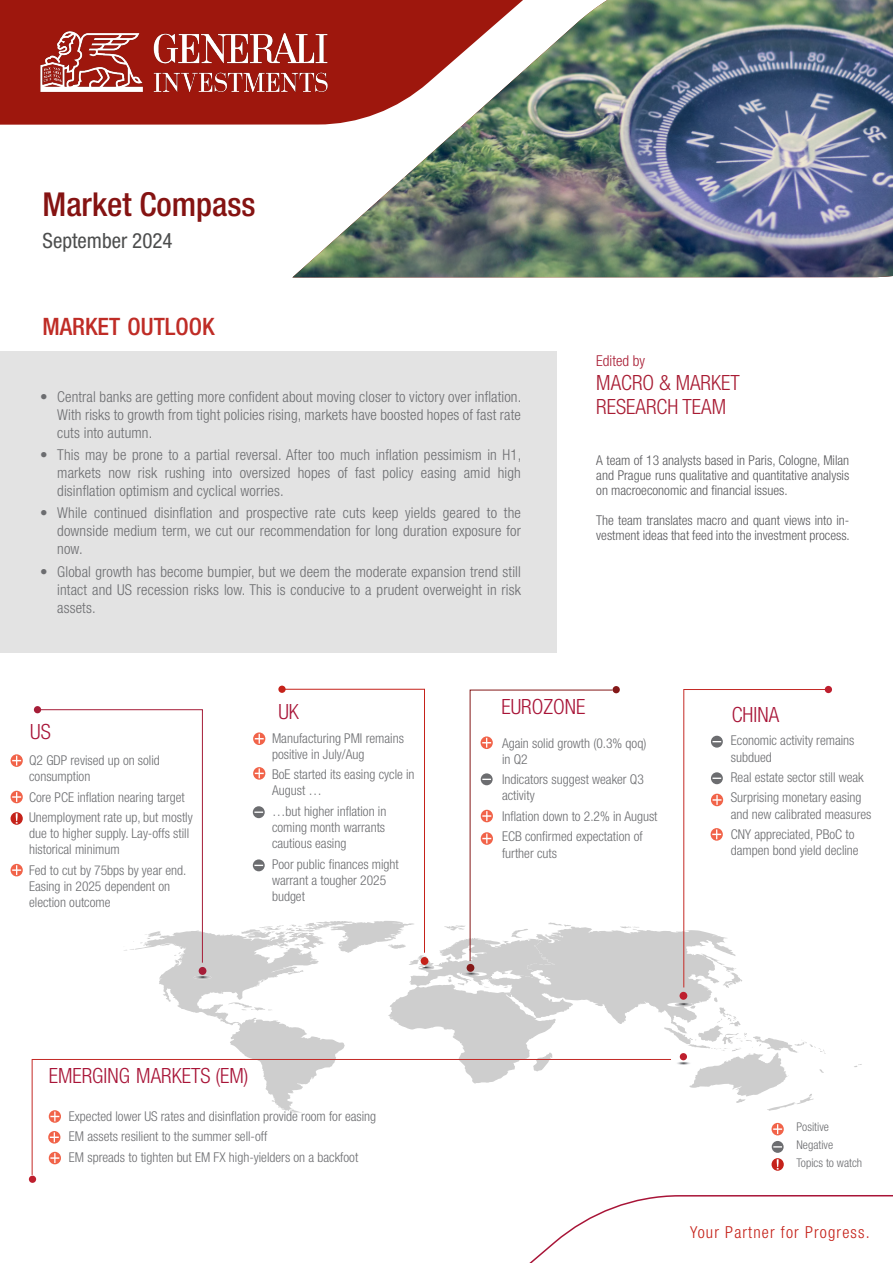
<style>
.page{position:relative;width:893px;height:1263px;background:#fff}
.page>*{position:absolute;margin:0;border:0;box-sizing:border-box;transform-origin:0 0}
.t1{font:500 condensed 33px "Helvetica Neue LT Std";color:#851312}
.t2{font:500 condensed 24px "Helvetica Neue LT Std";color:#bf2c26}
.t3{font:300 condensed 21px "Helvetica Neue LT Std";color:#a81437}
.t4{font:300 condensed 21px "Helvetica Neue LT Std";color:#a81c33}
.t5{font:condensed 21px "Helvetica Neue LT Std";color:#4c4d4d}
.t6{font:300 condensed 16.5px "Helvetica Neue LT Std";letter-spacing:.07em;color:#c5221a}
.t7{font:300 condensed 15px/18px "Helvetica Neue LT Std";letter-spacing:.01em;color:#6c6d70;text-align:justify}
.t8{font:300 condensed 15px "Helvetica Neue LT Std";color:#a81c33}
.t9{font:300 condensed 13.5px/16.2px "Helvetica Neue LT Std";color:#6c6d70}
.t10{font:300 condensed 13.5px/15px "Helvetica Neue LT Std";color:#59595c;text-align:justify}
.t11{font:300 condensed 12px "Helvetica Neue LT Std";color:#6c6d70}
</style>
<div class="page">
<div style="left:825px;top:686px;width:7px;height:7px;background:#be1f2e;border-radius:50%"></div>
<div style="left:278px;top:686px;width:8px;height:7px;background:#c5221a;border-radius:50%"></div>
<div style="left:34px;top:706px;width:7px;height:7px;background:#a61d38;border-radius:50%"></div>
<svg style="left:771px;top:1158px;width:13px;height:13px"></svg>
<svg style="left:777px;top:1159px;width:2px;height:10px"></svg>
<svg style="left:772px;top:1141px;width:12px;height:12px"></svg>
<div style="left:29px;top:1175px;width:7px;height:8px;background:#be1f2e;border-radius:50%"></div>
<div style="left:0;top:351px;width:556px;height:301px;background:#e3e3e3"></div>
<svg style="left:529px;top:1195px;width:364px;height:68px"></svg>
<div style="left:0;top:0;width:292px;height:125px;background:#9e170d"></div>
<img style="left:31px;top:26px;width:261px;height:72px">
<img style="left:292px;top:0;width:601px;height:277px">
<svg style="left:11px;top:754px;width:12px;height:13px"></svg>
<svg style="left:12px;top:756px;width:9px;height:9px"></svg>
<svg style="left:49px;top:1152px;width:12px;height:12px"></svg>
<svg style="left:50px;top:1153px;width:9px;height:10px"></svg>
<svg style="left:11px;top:812px;width:12px;height:13px"></svg>
<svg style="left:16px;top:813px;width:2px;height:10px"></svg>
<svg style="left:11px;top:791px;width:12px;height:12px"></svg>
<svg style="left:12px;top:792px;width:9px;height:10px"></svg>
<svg style="left:11px;top:864px;width:12px;height:12px"></svg>
<svg style="left:12px;top:865px;width:9px;height:10px"></svg>
<svg style="left:37px;top:688px;width:790px;height:459px"></svg>
<p class="t1" style="left:43px;top:185px;width:215px">Market Compass</p>
<p class="t5" style="left:43px;top:228px;width:132px">September 2024</p>
<p class="t2" style="left:43px;top:312px;width:174px">MARKET OUTLOOK</p>
<p class="t7" style="left:57px;top:387px;width:466px;text-indent:-17px">• Central banks are getting more confident about moving closer to victory over inflation.<br>With risks to growth from tight policies rising, markets have boosted hopes of fast rate cuts into autumn.</p>
<p class="t7" style="left:57px;top:446px;width:466px;text-indent:-17px">• This may be prone to a partial reversal. After too much inflation pessimism in H1, markets now risk rushing into oversized hopes of fast policy easing amid high disinflation optimism and cyclical worries.</p>
<p class="t7" style="left:57px;top:504px;width:465px;text-indent:-17px">• While continued disinflation and prospective rate cuts keep yields geared to the downside medium term, we cut our recommendation for long duration exposure for now.</p>
<p class="t7" style="left:57px;top:562px;width:465px;text-indent:-17px">• Global growth has become bumpier, but we deem the moderate expansion trend still intact and US recession risks low. This is conducive to a prudent overweight in risk assets.</p>
<p class="t8" style="left:596px;top:352px;width:50px">Edited by</p>
<p class="t4" style="left:596px;top:371px;width:145px">MACRO &amp; MARKET</p>
<p class="t4" style="left:596px;top:395px;width:131px">RESEARCH TEAM</p>
<p class="t10" style="left:596px;top:452px;width:255px">A team of 13 analysts based in Paris, Cologne, Milan and Prague runs qualitative and quantitative analysis on macroeconomic and financial issues.</p>
<p class="t10" style="left:596px;top:512px;width:255px">The team translates macro and quant views into in&shy;vestment ideas that feed into the investment process.</p>
<p class="t3" style="left:30px;top:720px;width:22px">US</p>
<p class="t9" style="left:29px;top:752px;width:132px">Q2 GDP revised up on solid consumption</p>
<p class="t9" style="left:29px;top:788px;width:157px">Core PCE inflation nearing target</p>
<p class="t9" style="left:29px;top:809px;width:165px">Unemployment rate up, but mostly due to higher supply. Lay-offs still historical minimum</p>
<p class="t9" style="left:29px;top:862px;width:159px">Fed to cut by 75bps by year end.<br>Easing in 2025 dependent on election outcome</p>
<p class="t3" style="left:501px;top:695px;width:85px">EUROZONE</p>
<p class="t3" style="left:278px;top:699px;width:22px">UK</p>
<p class="t3" style="left:732px;top:702px;width:49px">CHINA</p>
<p class="t9" style="left:272px;top:729px;width:133px">Manufacturing PMI remains positive in July/Aug</p>
<p class="t9" style="left:272px;top:766px;width:144px">BoE started its easing cycle in<br>August …</p>
<p class="t9" style="left:272px;top:803px;width:116px;text-align:justify">…but higher inflation in coming month warrants cautious easing</p>
<p class="t9" style="left:272px;top:856px;width:128px">Poor public finances might warrant a tougher 2025 budget</p>
<p class="t9" style="left:731px;top:732px;width:125px">Economic activity remains subdued</p>
<p class="t9" style="left:731px;top:769px;width:134px">Real estate sector still weak</p>
<p class="t9" style="left:731px;top:789px;width:142px">Surprising monetary easing and new calibrated measures</p>
<p class="t9" style="left:731px;top:826px;width:129px">CNY appreciated, PBoC to dampen bond yield decline</p>
<p class="t9" style="left:502px;top:735px;width:146px">Again solid growth (0.3% qoq) in Q2</p>
<p class="t9" style="left:502px;top:771px;width:143px">Indicators suggest weaker Q3 activity</p>
<p class="t9" style="left:502px;top:808px;width:157px">Inflation down to 2.2% in August</p>
<p class="t9" style="left:502px;top:828px;width:142px">ECB confirmed expectation of further cuts</p>
<p class="t3" style="left:49px;top:1063px;width:201px">EMERGING MARKETS (EM)</p>
<p class="t9" style="left:69px;top:1108px;width:309px">Expected lower US rates and disinflation provide room for easing</p>
<p class="t9" style="left:69px;top:1128px;width:200px">EM assets resilient to the summer sell-off</p>
<p class="t9" style="left:69px;top:1149px;width:291px">EM spreads to tighten but EM FX high-yielders on a backfoot</p>
<p class="t11" style="left:796px;top:1120px;width:34px">Positive</p>
<p class="t11" style="left:796px;top:1138px;width:38px">Negative</p>
<p class="t11" style="left:796px;top:1155px;width:67px">Topics to watch</p>
<p class="t6" style="left:690px;top:1222px;width:181px">Your Partner for Progress.</p>
</div>
